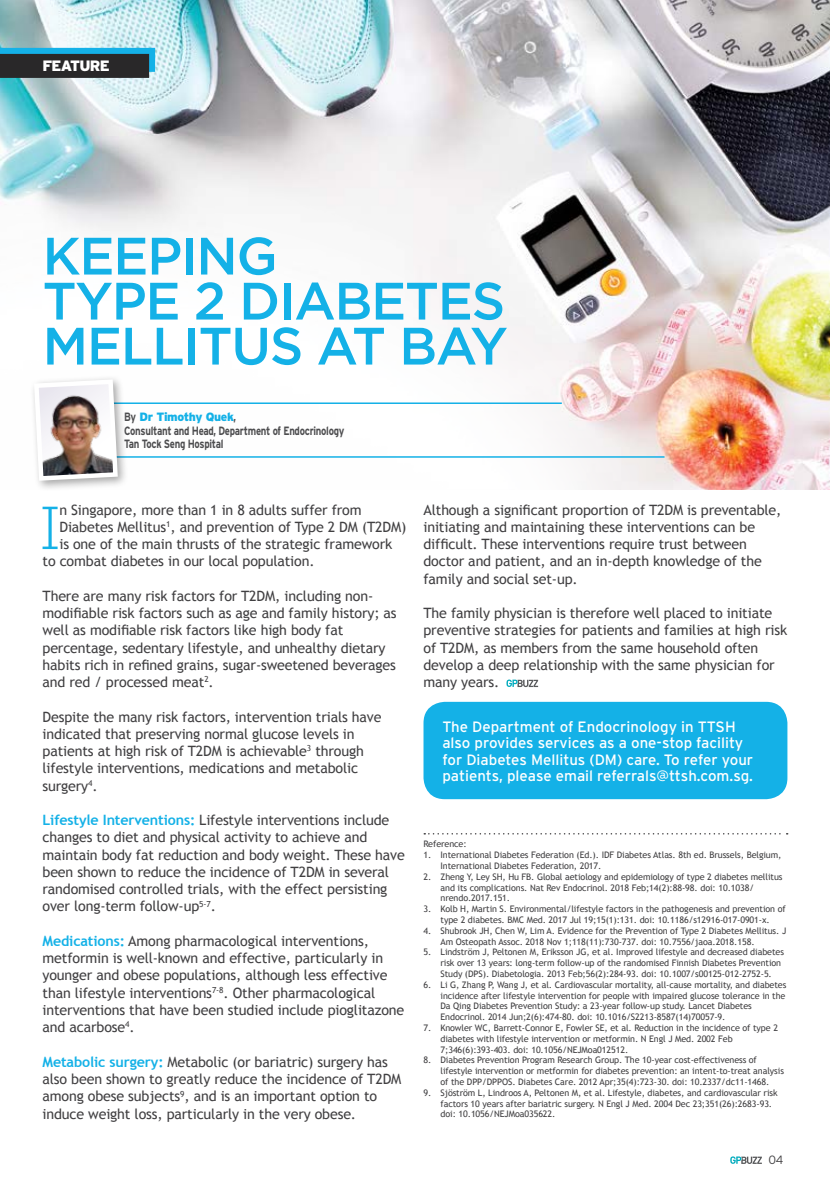
<style>
.page{position:relative;width:830px;height:1191px;background:#fff}
.page>*{position:absolute;margin:0;border:0;box-sizing:border-box;transform-origin:0 0}
.t1{font:300 59.1px "Glypha";color:#14b1e7}
.t2{font:500 52.5px/45px "Gotham";letter-spacing:-.025em;color:#14b1e7}
.t3{font:15px/16.5px "Interstate";color:#fff}
.t4{font:900 15px "Interstate";letter-spacing:-.05em;color:#fff}
.t5{font:14.25px/17.2px "Trebuchet MS";letter-spacing:-.01em;color:#414042}
.t6{font:700 12px/13.5px "Interstate";letter-spacing:-.03em;color:#4d4d4f;scale:.8 1}
.t7{font:300 12px "Interstate";color:#414042}
.t8{font:9px/10.8px "Trebuchet MS";letter-spacing:-.01em;color:#414042}
.s1{font-weight:900;color:#14b1e7}
.s2{font-weight:700;color:#14b1e7}
</style>
<div class="page">
<img style="left:0;top:0;width:829px;height:489px">
<hr style="left:106px;top:456px;width:558px;height:2px;background:#14b1e7">
<hr style="left:106px;top:402px;width:455px;height:2px;background:#14b1e7">
<div style="left:30px;top:375px;width:99px;height:117px;background:#000;opacity:.35"></div>
<img style="left:32px;top:377px;width:88px;height:106px">
<svg style="left:424px;top:833px;width:363px;height:1px"></svg>
<svg style="left:730px;top:1156px;width:31px;height:8px"></svg>
<div style="left:0;top:48px;width:155px;height:24px;background:linear-gradient(to right,#14b1e7,#14b1e7)"></div>
<div style="left:0;top:54px;width:149px;height:24px;background:#292829"></div>
<div style="left:423px;top:702px;width:364px;height:97px;background:#14b1e7;border-radius:21px"></div>
<svg style="left:506px;top:679px;width:32px;height:8px"></svg>
<p class="t4" style="left:42px;top:57px;width:69px">FEATURE</p>
<h2 class="t2" style="left:43px;top:232px;width:466px">KEEPING<br>TYPE 2 DIABETES<br>MELLITUS AT BAY</h2>
<p class="t6" style="left:124px;top:410px;width:277px">By <span class="s1">Dr Timothy Quek</span>,<br>Consultant and Head, Department of Endocrinology<br>Tan Tock Seng Hospital</p>
<h1 class="t1" style="left:41px;top:494px;width:19px">I</h1>
<p class="t5" style="left:59px;top:501px;width:303px">n Singapore, more than 1 in 8 adults suffer from</p>
<p class="t5" style="left:59px;top:518px;width:348px">Diabetes Mellitus<sup>1</sup>, and prevention of Type 2 DM (T2DM)</p>
<p class="t5" style="left:59px;top:535px;width:334px">is one of the main thrusts of the strategic framework</p>
<p class="t5" style="left:43px;top:553px;width:273px">to combat diabetes in our local population.</p>
<p class="t5" style="left:43px;top:587px;width:355px">There are many risk factors for T2DM, including non&shy;modifiable risk factors such as age and family history; as well as modifiable risk factors like high body fat percentage, sedentary lifestyle, and unhealthy dietary habits rich in refined grains, sugar-sweetened beverages and red / processed meat<sup>2</sup>.</p>
<p class="t5" style="left:43px;top:708px;width:340px">Despite the many risk factors, intervention trials have indicated that preserving normal glucose levels in patients at high risk of T2DM is achievable<sup>3</sup> through lifestyle interventions, medications and metabolic surgery<sup>4</sup>.</p>
<p class="t5" style="left:43px;top:811px;width:364px"><span class="s2">Lifestyle Interventions:</span> Lifestyle interventions include changes to diet and physical activity to achieve and maintain body fat reduction and body weight. These have been shown to reduce the incidence of T2DM in several randomised controlled trials, with the effect persisting over long-term follow-up<sup>5-7</sup>.</p>
<p class="t5" style="left:43px;top:932px;width:363px"><span class="s2">Medications:</span> Among pharmacological interventions, metformin is well-known and effective, particularly in younger and obese populations, although less effective than lifestyle interventions<sup>7-8</sup>. Other pharmacological interventions that have been studied include pioglitazone and acarbose<sup>4</sup>.</p>
<p class="t5" style="left:43px;top:1053px;width:360px"><span class="s2">Metabolic surgery:</span> Metabolic (or bariatric) surgery has also been shown to greatly reduce the incidence of T2DM among obese subjects<sup>9</sup>, and is an important option to induce weight loss, particularly in the very obese.</p>
<p class="t5" style="left:423px;top:501px;width:359px">Although a significant proportion of T2DM is preventable, initiating and maintaining these interventions can be difficult. These interventions require trust between doctor and patient, and an in-depth knowledge of the family and social set-up.</p>
<p class="t5" style="left:423px;top:604px;width:365px">The family physician is therefore well placed to initiate preventive strategies for patients and families at high risk of T2DM, as members from the same household often develop a deep relationship with the same physician for many years.</p>
<p class="t3" style="left:442px;top:718px;width:312px">The Department of Endocrinology in TTSH also provides services as a one-stop facility for Diabetes Mellitus (DM) care. To refer your patients, please email referrals@ttsh.com.sg.</p>
<p class="t8" style="left:423px;top:839px;width:45px">Reference:</p>
<p class="t8" style="left:440px;top:849px;width:342px;text-indent:-17px">1. International Diabetes Federation (Ed.). IDF Diabetes Atlas. 8th ed. Brussels, Belgium,<br>International Diabetes Federation, 2017.</p>
<p class="t8" style="left:440px;top:871px;width:343px;text-indent:-17px">2. Zheng Y, Ley SH, Hu FB. Global aetiology and epidemiology of type 2 diabetes mellitus and its complications. Nat Rev Endocrinol. 2018 Feb;14(2):88-98. doi: 10.1038/ nrendo.2017.151.</p>
<p class="t8" style="left:423px;top:903px;width:363px;text-align:center">3. Kolb H, Martin S. Environmental/lifestyle factors in the pathogenesis and prevention of type 2 diabetes. BMC Med. 2017 Jul 19;15(1):131. doi: 10.1186/s12916-017-0901-x.</p>
<p class="t8" style="left:440px;top:925px;width:347px;text-indent:-17px">4. Shubrook JH, Chen W, Lim A. Evidence for the Prevention of Type 2 Diabetes Mellitus. J<br>Am Osteopath Assoc. 2018 Nov 1;118(11):730-737. doi: 10.7556/jaoa.2018.158.</p>
<p class="t8" style="left:440px;top:947px;width:345px;text-indent:-17px">5. Lindström J, Peltonen M, Eriksson JG, et al. Improved lifestyle and decreased diabetes risk over 13 years: long-term follow-up of the randomised Finnish Diabetes Prevention<br>Study (DPS). Diabetologia. 2013 Feb;56(2):284-93. doi: 10.1007/s00125-012-2752-5.</p>
<p class="t8" style="left:440px;top:979px;width:347px;text-indent:-17px">6. Li G, Zhang P, Wang J, et al. Cardiovascular mortality, all-cause mortality, and diabetes incidence after lifestyle intervention for people with impaired glucose tolerance in the Da Qing Diabetes Prevention Study: a 23-year follow-up study. Lancet Diabetes Endocrinol. 2014 Jun;2(6):474-80. doi: 10.1016/S2213-8587(14)70057-9.</p>
<p class="t8" style="left:440px;top:1022px;width:339px;text-indent:-17px">7. Knowler WC, Barrett-Connor E, Fowler SE, et al. Reduction in the incidence of type 2 diabetes with lifestyle intervention or metformin. N Engl J Med. 2002 Feb<br>7;346(6):393-403. doi: 10.1056/NEJMoa012512.</p>
<p class="t8" style="left:440px;top:1055px;width:345px;text-indent:-17px">8. Diabetes Prevention Program Research Group. The 10-year cost-effectiveness of lifestyle intervention or metformin for diabetes prevention: an intent-to-treat analysis of the DPP/DPPOS. Diabetes Care. 2012 Apr;35(4):723-30. doi: 10.2337/dc11-1468.</p>
<p class="t8" style="left:440px;top:1087px;width:338px;text-indent:-17px">9. Sjöström L, Lindroos A, Peltonen M, et al. Lifestyle, diabetes, and cardiovascular risk factors 10 years after bariatric surgery. N Engl J Med. 2004 Dec 23;351(26):2683-93. doi: 10.1056/NEJMoa035622.</p>
<p class="t7" style="left:768px;top:1153px;width:16px">04</p>
</div>
